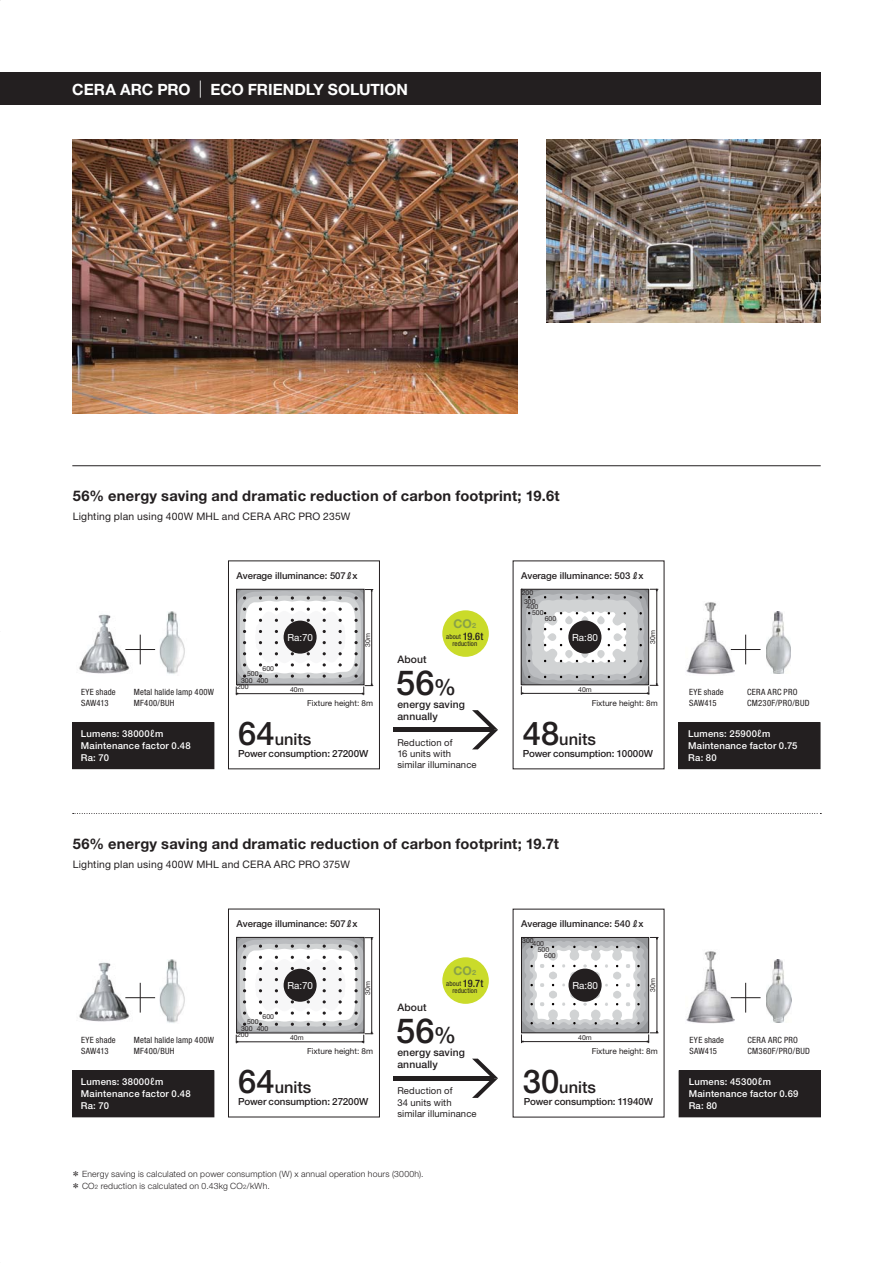
<style>
.page{position:relative;width:893px;height:1263px;background:#fff}
.page>*{position:absolute;margin:0;border:0;box-sizing:border-box;transform-origin:0 0}
.t1{font:500 34.5px "Helvetica Neue LT Std";color:#231f20}
.t2{font:500 16.35px "Helvetica Neue LT Std";color:#231f20}
.t3{font:700 15.6px "Helvetica Neue LT Std";color:#fff}
.t4{font:700 14.7px "Helvetica Neue LT Std";letter-spacing:.015em;color:#231f20}
.t5{font:700 12.15px "Helvetica Neue LT Std";color:#88a148}
.t6{font:10.35px "Helvetica Neue LT Std";letter-spacing:.02em;color:#231f20}
.t7{font:500 10.35px/12.1px "Helvetica Neue LT Std";letter-spacing:.015em;color:#231f20}
.t8{font:500 9.9px "Helvetica Neue LT Std";letter-spacing:-.005em;color:#231f20}
.t9{font:9.9px "Helvetica Neue LT Std";color:#fff}
.t10{font:500 9.45px/12px "Helvetica Neue LT Std";letter-spacing:.025em;color:#fff}
.t11{font:500 9.45px "Helvetica Neue LT Std";color:#231f20}
.t12{font:9.45px/11.2px "Helvetica Neue LT Std";letter-spacing:.01em;color:#231f20}
.t13{font:condensed 8.7px/11.2px "Helvetica Neue LT Std";letter-spacing:.03em;color:#231f20}
.t14{font:300 8.7px/12.1px "Helvetica Neue LT Std";letter-spacing:.025em;color:#231f20}
.t15{font:8.25px "Helvetica Neue LT Std";color:#231f20}
.t16{font:6.9px/7.2px "Helvetica Neue LT Std";color:#231f20}
.t17{font:condensed 6.9px/6.9px "Helvetica Neue LT Std";letter-spacing:.02em;color:#231f20;text-align:center}
.s1{font-weight:300;font-size:17.1px}
.s2{font-family:"Futo Go B101 Pro Bold 90 msp RKSJ H";font-weight:400}
.s3{font-size:32.85px}
.s4{font-size:7.2px}
.s5{font-weight:500;font-size:10.35px}
.s6{font-size:22.35px}
.s7{font-family:"Gothic BBB Pro Medium 90 msp RKSJ H";font-weight:400}
.s8{font-size:6px}
</style>
<div class="page">
<img style="left:72px;top:139px;width:445px;height:274px">
<div style="left:0;top:72px;width:821px;height:33px;background:#231f20"></div>
<hr style="left:72px;top:465px;width:749px;height:1px;background:#231f20">
<img style="left:547px;top:139px;width:274px;height:183px">
<div style="left:679px;top:723px;width:141px;height:46px;background:#231f20"></div>
<div style="left:678px;top:722px;width:142px;height:47px;border:1px solid #231f20"></div>
<svg style="left:520px;top:588px;width:138px;height:106px"></svg>
<div style="left:394px;top:727px;width:100px;height:5px;background:#231f20"></div>
<svg style="left:472px;top:710px;width:26px;height:39px"></svg>
<img style="left:766px;top:612px;width:25px;height:62px">
<div style="left:73px;top:723px;width:141px;height:46px;background:#231f20"></div>
<div style="left:72px;top:722px;width:142px;height:47px;border:1px solid #231f20"></div>
<div style="left:228px;top:561px;width:152px;height:208px;border:1px solid #231f20"></div>
<svg style="left:235px;top:588px;width:138px;height:107px"></svg>
<div style="left:284px;top:620px;width:33px;height:33px;background:#231f20;border-radius:50%"></div>
<div style="left:236px;top:589px;width:128px;height:96px;border:1px solid #231f20"></div>
<img style="left:79px;top:614px;width:51px;height:60px">
<img style="left:155px;top:611px;width:30px;height:63px">
<svg style="left:73px;top:813px;width:748px;height:1px"></svg>
<div style="left:679px;top:1071px;width:141px;height:46px;background:#231f20"></div>
<div style="left:679px;top:1070px;width:142px;height:47px;border:1px solid #231f20"></div>
<div style="left:442px;top:957px;width:47px;height:47px;background:#cadb2a;border-radius:50%"></div>
<img style="left:766px;top:960px;width:25px;height:62px">
<svg style="left:521px;top:937px;width:137px;height:106px"></svg>
<hr style="left:394px;top:1076px;width:100px;height:4px;background:#231f20">
<svg style="left:472px;top:1058px;width:26px;height:40px"></svg>
<div style="left:73px;top:1071px;width:141px;height:46px;background:#231f20"></div>
<div style="left:72px;top:1070px;width:142px;height:47px;border:1px solid #231f20"></div>
<div style="left:228px;top:909px;width:152px;height:208px;border:1px solid #231f20"></div>
<svg style="left:235px;top:936px;width:138px;height:107px"></svg>
<div style="left:284px;top:969px;width:33px;height:33px;background:#231f20;border-radius:50%"></div>
<div style="left:236px;top:937px;width:128px;height:96px;border:1px solid #231f20"></div>
<img style="left:79px;top:962px;width:53px;height:60px">
<img style="left:150px;top:959px;width:35px;height:64px">
<img style="left:686px;top:602px;width:49px;height:73px">
<img style="left:686px;top:951px;width:49px;height:72px">
<svg style="left:140px;top:635px;width:1px;height:29px"></svg>
<hr style="left:125px;top:649px;width:30px;height:1px;background:#231f20">
<svg style="left:745px;top:635px;width:1px;height:29px"></svg>
<hr style="left:731px;top:649px;width:30px;height:1px;background:#231f20">
<svg style="left:140px;top:983px;width:1px;height:29px"></svg>
<hr style="left:125px;top:997px;width:30px;height:1px;background:#231f20">
<svg style="left:745px;top:983px;width:1px;height:29px"></svg>
<hr style="left:731px;top:997px;width:30px;height:1px;background:#231f20">
<div style="left:442px;top:610px;width:47px;height:47px;background:#cadb2a;border-radius:50%"></div>
<h3 class="t3" style="left:72px;top:83px;width:337px">CERA ARC PRO <span class="s1">|</span> ECO FRIENDLY SOLUTION</h3>
<h3 class="t4" style="left:73px;top:491px;width:488px">56% energy saving and dramatic reduction of carbon footprint; 19.6t</h3>
<p class="t6" style="left:73px;top:513px;width:279px">Lighting plan using 400W MHL and CERA ARC PRO 235W</p>
<p class="t13" style="left:81px;top:687px;width:36px">EYE shade<br>SAW413</p>
<p class="t13" style="left:134px;top:687px;width:82px">Metal halide lamp 400W<br>MF400/BUH</p>
<p class="t10" style="left:81px;top:728px;width:111px">Lumens: 38000ℓm<br>Maintenance factor 0.48<br>Ra: 70</p>
<p class="t11" style="left:236px;top:572px;width:123px">Average illuminance: 507<span class="s2">ℓ</span>x</p>
<p class="t16" style="left:262px;top:665px;width:13px">600</p>
<p class="t16" style="left:247px;top:670px;width:13px">500</p>
<p class="t16" style="left:241px;top:678px;width:29px">300 400</p>
<p class="t16" style="left:237px;top:683px;width:13px">200</p>
<p class="t9" style="left:287px;top:633px;width:27px">Ra:807</p>
<p class="t16" style="left:290px;top:687px;width:15px">40m</p>
<p class="t16" style="left:365px;top:647px;width:15px;rotate:-90deg">30m</p>
<p class="t15" style="left:307px;top:700px;width:68px">Fixture height: 8m</p>
<h2 class="t2" style="left:238px;top:733px;width:75px"><span class="s3">64</span>units</h2>
<p class="t8" style="left:238px;top:750px;width:132px">Power consumption: 27200W</p>
<h3 class="t5" style="left:453px;top:619px;width:24px">CO<span class="s4">2</span></h3>
<p class="t17" style="left:446px;top:634px;width:39px">about <span class="s5">19.6t </span>reduction</p>
<p class="t7" style="left:397px;top:654px;width:31px">About</p>
<p class="t7" style="left:397px;top:699px;width:69px">energy saving annually</p>
<p class="t12" style="left:397px;top:738px;width:81px">Reduction of<br>16 units with similar illuminance</p>
<h1 class="t1" style="left:396px;top:670px;width:62px">56<span class="s6">%</span></h1>
<p class="t11" style="left:521px;top:572px;width:124px">Average illuminance: 503<span class="s2">ℓ</span>x</p>
<p class="t16" style="left:545px;top:616px;width:13px">600</p>
<p class="t16" style="left:522px;top:590px;width:13px">200</p>
<p class="t16" style="left:532px;top:610px;width:13px">500</p>
<p class="t16" style="left:524px;top:598px;width:13px">300</p>
<p class="t16" style="left:527px;top:604px;width:13px">400</p>
<p class="t9" style="left:572px;top:633px;width:27px">Ra:80</p>
<p class="t16" style="left:578px;top:687px;width:15px">40m</p>
<p class="t16" style="left:650px;top:644px;width:15px;rotate:-90deg">30m</p>
<p class="t15" style="left:592px;top:700px;width:68px">Fixture height: 8m</p>
<h2 class="t2" style="left:523px;top:733px;width:75px"><span class="s3">48</span>units</h2>
<p class="t8" style="left:523px;top:750px;width:132px">Power consumption: 10000W</p>
<h3 class="t4" style="left:73px;top:839px;width:488px">56% energy saving and dramatic reduction of carbon footprint; 19.7t</h3>
<p class="t6" style="left:73px;top:861px;width:279px">Lighting plan using 400W MHL and CERA ARC PRO 375W</p>
<p class="t13" style="left:81px;top:1035px;width:36px">EYE shade<br>SAW413</p>
<p class="t13" style="left:134px;top:1035px;width:82px">Metal halide lamp 400W<br>MF400/BUH</p>
<p class="t10" style="left:81px;top:1076px;width:111px">Lumens: 38000ℓm<br>Maintenance factor 0.48<br>Ra: 70</p>
<p class="t11" style="left:236px;top:920px;width:123px">Average illuminance: 507<span class="s2">ℓ</span>x</p>
<p class="t16" style="left:262px;top:1013px;width:13px">600</p>
<p class="t16" style="left:247px;top:1018px;width:13px">500</p>
<p class="t16" style="left:241px;top:1026px;width:29px">300 400</p>
<p class="t16" style="left:237px;top:1032px;width:13px">200</p>
<p class="t9" style="left:287px;top:982px;width:27px">Ra:807</p>
<p class="t16" style="left:290px;top:1035px;width:15px">40m</p>
<p class="t16" style="left:365px;top:995px;width:15px;rotate:-90deg">30m</p>
<p class="t15" style="left:307px;top:1048px;width:68px">Fixture height: 8m</p>
<h2 class="t2" style="left:238px;top:1081px;width:75px"><span class="s3">64</span>units</h2>
<p class="t8" style="left:238px;top:1098px;width:132px">Power consumption: 27200W</p>
<h3 class="t5" style="left:453px;top:966px;width:24px">CO<span class="s4">2</span></h3>
<p class="t17" style="left:446px;top:981px;width:39px">about <span class="s5">19.7t </span>reduction</p>
<p class="t7" style="left:397px;top:1003px;width:31px">About</p>
<p class="t7" style="left:397px;top:1048px;width:69px">energy saving annually</p>
<p class="t12" style="left:397px;top:1086px;width:81px">Reduction of<br>34 units with similar illuminance</p>
<h1 class="t1" style="left:396px;top:1018px;width:62px">56<span class="s6">%</span></h1>
<p class="t14" style="left:72px;top:1169px;width:353px"><span class="s7">＊</span> Energy saving is calculated on power consumption (W) x annual operation hours (3000h).<span class="s7">＊</span> CO<span class="s8">2</span> reduction is calculated on 0.43kg CO<span class="s8">2</span>/kWh.</p>
<p class="t11" style="left:521px;top:920px;width:124px">Average illuminance: 540<span class="s2">ℓ</span>x</p>
<p class="t16" style="left:544px;top:953px;width:13px">600</p>
<p class="t16" style="left:538px;top:939px;width:13px;text-indent:-15px">300400<br>500</p>
<p class="t9" style="left:572px;top:981px;width:27px">Ra:80</p>
<p class="t16" style="left:578px;top:1034px;width:15px">40m</p>
<p class="t16" style="left:650px;top:992px;width:15px;rotate:-90deg">30m</p>
<p class="t15" style="left:592px;top:1048px;width:68px">Fixture height: 8m</p>
<h2 class="t2" style="left:523px;top:1081px;width:75px"><span class="s3">30</span>units</h2>
<p class="t8" style="left:524px;top:1098px;width:131px">Power consumption: 11940W</p>
<p class="t13" style="left:747px;top:687px;width:64px">CERA ARC PRO<br>CM230F/PRO/BUD</p>
<p class="t13" style="left:689px;top:687px;width:36px">EYE shade<br>SAW415</p>
<p class="t10" style="left:688px;top:728px;width:111px">Lumens: 25900ℓm<br>Maintenance factor 0.75<br>Ra: 80</p>
<p class="t13" style="left:747px;top:1035px;width:64px">CERA ARC PRO<br>CM360F/PRO/BUD</p>
<p class="t13" style="left:689px;top:1035px;width:36px">EYE shade<br>SAW415</p>
<p class="t10" style="left:689px;top:1076px;width:111px">Lumens: 45300ℓm<br>Maintenance factor 0.69<br>Ra: 80</p>
</div>
